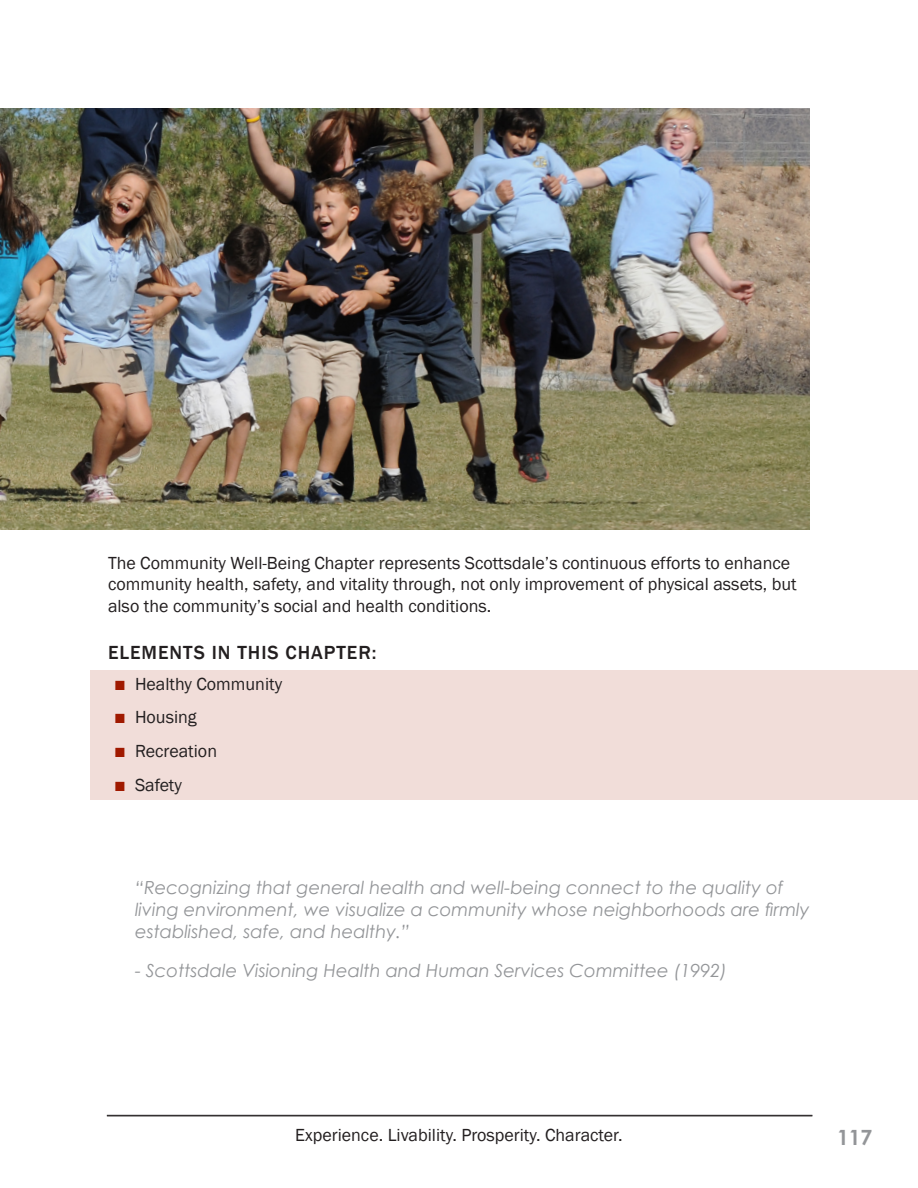
<style>
.page{position:relative;width:918px;height:1188px;background:#fff}
.page>*{position:absolute;margin:0;border:0;box-sizing:border-box;transform-origin:0 0}
.t1{font:700 21px "Century Gothic";color:#939598}
.Header_-_Subhead{font:500 19.5px "Franklin Gothic";letter-spacing:.05em;color:#231f20}
.Body{font:18px/21.6px "Franklin Gothic";color:#231f20}
._2001_Quotes{font:italic 18px/21.6px "Century Gothic";color:#939598}
.s1{font-family:"Garamond";font-size:19.5px;color:#a01900}
</style>
<div class="page">
<div style="left:90px;top:670px;width:828px;height:130px;background:#f1ddd9"></div>
<img style="left:0;top:108px;width:810px;height:421px">
<hr style="left:107px;top:1115px;width:705px;height:1px;background:#231f20">
<hr style="left:107px;top:1116px;width:705px;height:1px;background:#231f20">
<p class="Body" style="left:108px;top:552px;width:690px">The Community Well-Being Chapter represents Scottsdale’s continuous efforts to enhance community health, safety, and vitality through, not only improvement of physical assets, but also the community’s social and health conditions.</p>
<p class="Header_-_Subhead" style="left:108px;top:641px;width:270px">ELEMENTS IN THIS CHAPTER:</p>
<p class="Body" style="left:114px;top:673px;width:170px"><span class="s1">■</span> Healthy Community</p>
<p class="Body" style="left:114px;top:707px;width:84px"><span class="s1">■</span> Housing</p>
<p class="Body" style="left:114px;top:741px;width:104px"><span class="s1">■</span> Recreation</p>
<p class="Body" style="left:114px;top:774px;width:69px"><span class="s1">■</span> Safety</p>
<p class="_2001_Quotes" style="left:135px;top:877px;width:676px">“Recognizing that general health and well-being connect to the quality of living environment, we visualize a community whose neighborhoods are firmly established, safe, and healthy.”</p>
<p class="_2001_Quotes" style="left:135px;top:960px;width:594px">- Scottsdale Visioning Health and Human Services Committee (1992)</p>
<p class="Body" style="left:295px;top:1124px;width:329px">Experience. Livability. Prosperity. Character.</p>
<p class="t1" style="left:837px;top:1122px;width:37px">117</p>
</div>
